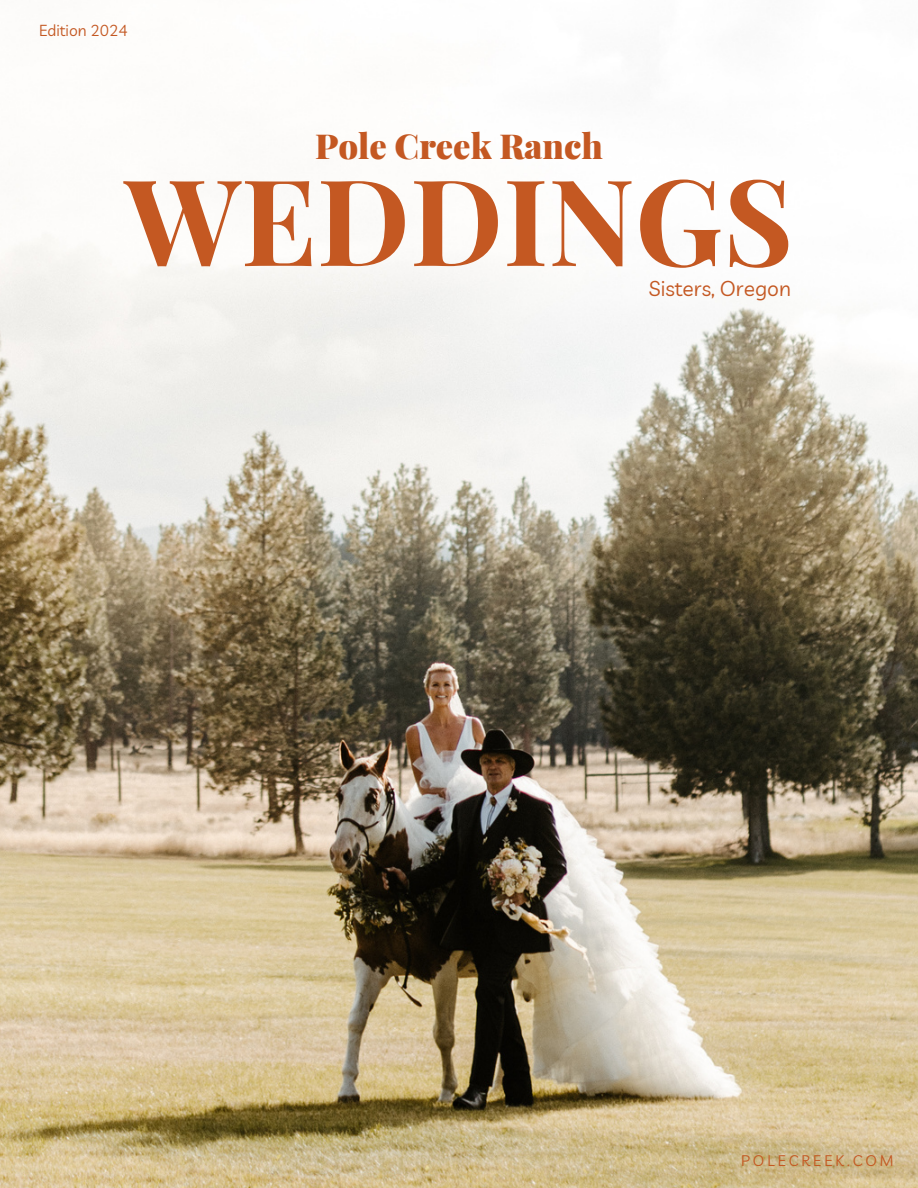
<style>
.page{position:relative;width:918px;height:1188px;background:#fff}
.page>*{position:absolute;margin:0;border:0;box-sizing:border-box;transform-origin:0 0}
.t1{font:700 120px "Playfair Display SC";color:#c45822}
.t2{font:900 34.5px "Playfair Display";color:#c45822}
.t3{font:21px "Livvic";color:#c45822}
.t4{font:15.6px "Livvic";color:#c45822}
.t5{font:15px "Livvic";letter-spacing:.2em;color:#c45822}
</style>
<div class="page">
<img style="left:0;top:234px;width:918px;height:954px">
<p class="t4" style="left:39px;top:21px;width:90px">Edition 2024</p>
<p class="t2" style="left:315px;top:122px;width:289px">Pole Creek Ranch</p>
<p class="t1" style="left:125px;top:136px;width:670px">WEDDINGS</p>
<p class="t3" style="left:649px;top:275px;width:144px">Sisters, Oregon</p>
<p class="t5" style="left:741px;top:1151px;width:154px">POLECREEK.COM</p>
</div>
